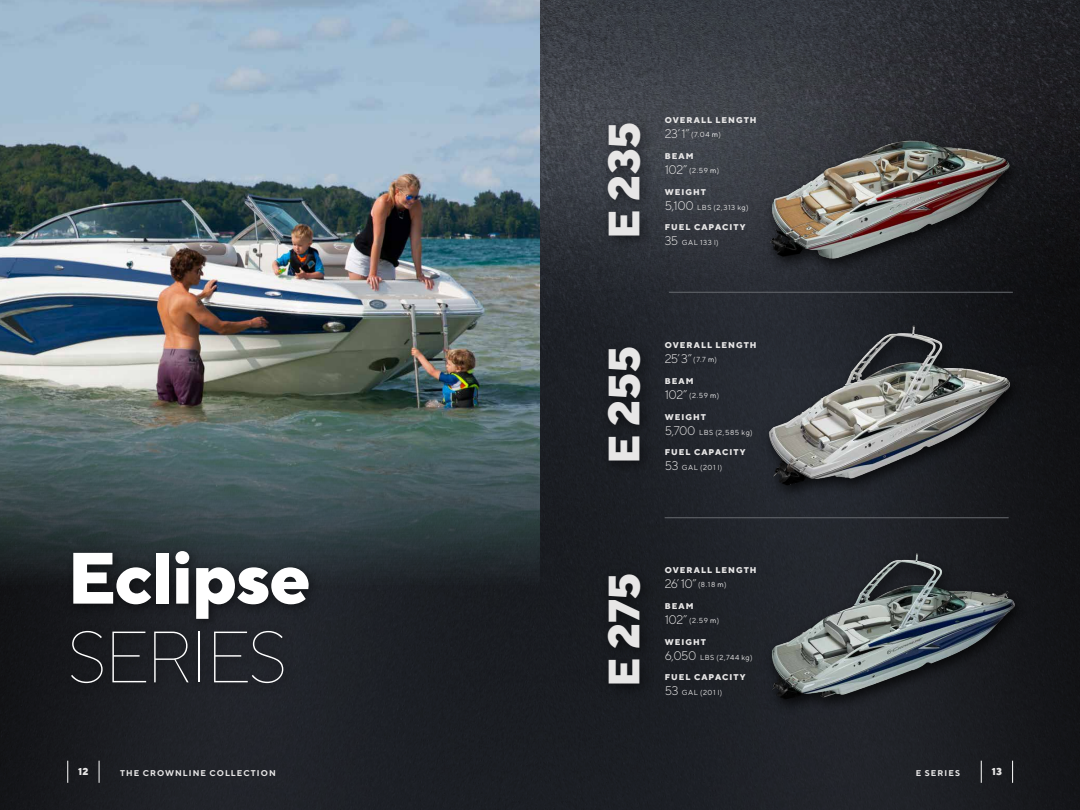
<style>
.page{position:relative;width:1080px;height:810px;background:#fff}
.page>*{position:absolute;margin:0;border:0;box-sizing:border-box;transform-origin:0 0}
.t1{font:800 72.5px "TT Norms";letter-spacing:-.02em;color:#fff}
.t2{font:100 72.5px "TT Norms";letter-spacing:-.045em;color:#fff}
.t3{font:800 43.75px "TT Norms";letter-spacing:-.005em;color:#e7e6e6}
.t4{font:300 12.5px "TT Norms";color:#e7e6e6}
.t5{font:800 10px "TT Norms";color:#e7e6e6}
.t6{font:800 8.38px "TT Norms";letter-spacing:.125em;color:#e7e6e6}
.t7{font:700 8.38px "TT Norms";letter-spacing:.125em;color:#e7e6e6}
.t8{font:7.25px "TT Norms";letter-spacing:.075em;color:#e7e6e6}
.s1{font-weight:300;font-size:12.5px}
.s2{color:#fff}
.s3{font-weight:400;font-size:7.25px}
.s4{font-weight:400;font-size:7.25px;color:#fff}
</style>
<div class="page">
<div style="left:540px;top:0;width:540px;height:810px;background:linear-gradient(to right,#1f2329,#1a1c20)"></div>
<div style="left:0;top:0;width:540px;height:810px;background:#1c1f24"></div>
<img style="left:540px;top:0;width:540px;height:368px">
<img style="left:0;top:0;width:540px;height:585px">
<div style="left:65px;top:545px;width:257px;height:151px;background:#000;opacity:.5"></div>
<svg style="left:981px;top:761px;width:1px;height:22px"></svg>
<svg style="left:1012px;top:761px;width:1px;height:22px"></svg>
<svg style="left:99px;top:761px;width:1px;height:22px"></svg>
<svg style="left:68px;top:761px;width:1px;height:22px"></svg>
<hr style="left:669px;top:292px;width:344px;height:1px;background:#676a6f">
<hr style="left:665px;top:518px;width:344px;height:1px;background:#676a6f">
<div style="left:763px;top:134px;width:260px;height:141px;background:#000;opacity:.75"></div>
<img style="left:749px;top:105px;width:289px;height:160px">
<img style="left:750px;top:321px;width:279px;height:181px">
<img style="left:761px;top:533px;width:267px;height:179px">
<div style="left:600px;top:116px;width:55px;height:135px;background:#000;opacity:.5"></div>
<div style="left:600px;top:567px;width:55px;height:132px;background:#17191d"></div>
<div style="left:600px;top:340px;width:55px;height:136px;background:#1a1c22"></div>
<h1 class="t1" style="left:68px;top:531px;width:245px">Eclipse</h1>
<h1 class="t2" style="left:68px;top:613px;width:222px">SERIES</h1>
<h2 class="t3" style="left:596px;top:239px;width:119px;rotate:-90deg">E 235</h2>
<p class="t6" style="left:665px;top:114px;width:93px">OVERALL LENGTH</p>
<p class="t8" style="left:665px;top:130px;width:58px"><span class="s1">23’ 1”</span> (7.04 <span class="s2">m</span>)</p>
<p class="t6" style="left:665px;top:151px;width:30px">BEAM</p>
<p class="t8" style="left:665px;top:166px;width:56px"><span class="s1">102”</span> (2.59 <span class="s2">m</span>)</p>
<p class="t6" style="left:665px;top:187px;width:43px">WEIGHT</p>
<p class="t8" style="left:665px;top:203px;width:85px"><span class="s1">5,100</span> LBS (2,313 kg)</p>
<p class="t6" style="left:665px;top:222px;width:82px">FUEL CAPACITY</p>
<p class="t8" style="left:665px;top:238px;width:56px"><span class="s1">35</span> GAL 133 l)</p>
<h2 class="t3" style="left:596px;top:464px;width:120px;rotate:-90deg">E 255</h2>
<p class="t6" style="left:665px;top:339px;width:93px">OVERALL LENGTH</p>
<h3 class="t4" style="left:665px;top:351px;width:54px">25’ 3” <span class="s3">(7.7</span> <span class="s4">m</span><span class="s3">)</span></h3>
<p class="t6" style="left:665px;top:376px;width:30px">BEAM</p>
<p class="t8" style="left:665px;top:391px;width:56px"><span class="s1">102”</span> (2.59 <span class="s2">m</span>)</p>
<p class="t6" style="left:665px;top:412px;width:43px">WEIGHT</p>
<p class="t8" style="left:665px;top:428px;width:89px"><span class="s1">5,700</span> LBS (2,585 kg)</p>
<p class="t6" style="left:665px;top:447px;width:82px">FUEL CAPACITY</p>
<p class="t8" style="left:665px;top:463px;width:59px"><span class="s1">53</span> GAL (201 l)</p>
<h2 class="t3" style="left:596px;top:687px;width:116px;rotate:-90deg">E 275</h2>
<p class="t6" style="left:665px;top:564px;width:93px">OVERALL LENGTH</p>
<h3 class="t4" style="left:665px;top:576px;width:63px">26’ 10” <span class="s3">(8.18</span> <span class="s4">m</span><span class="s3">)</span></h3>
<p class="t6" style="left:665px;top:601px;width:30px">BEAM</p>
<p class="t8" style="left:665px;top:616px;width:56px"><span class="s1">102”</span> (2.59 <span class="s2">m</span>)</p>
<p class="t6" style="left:665px;top:637px;width:43px">WEIGHT</p>
<p class="t8" style="left:665px;top:653px;width:89px"><span class="s1">6,050</span> LBS (2,744 kg)</p>
<p class="t6" style="left:665px;top:672px;width:82px">FUEL CAPACITY</p>
<p class="t8" style="left:665px;top:688px;width:59px"><span class="s1">53</span> GAL (201 l)</p>
<h3 class="t5" style="left:78px;top:765px;width:12px">12</h3>
<p class="t7" style="left:120px;top:767px;width:157px">THE CROWNLINE COLLECTION</p>
<p class="t7" style="left:916px;top:767px;width:46px">E SERIES</p>
<h3 class="t5" style="left:992px;top:765px;width:12px">13</h3>
</div>
